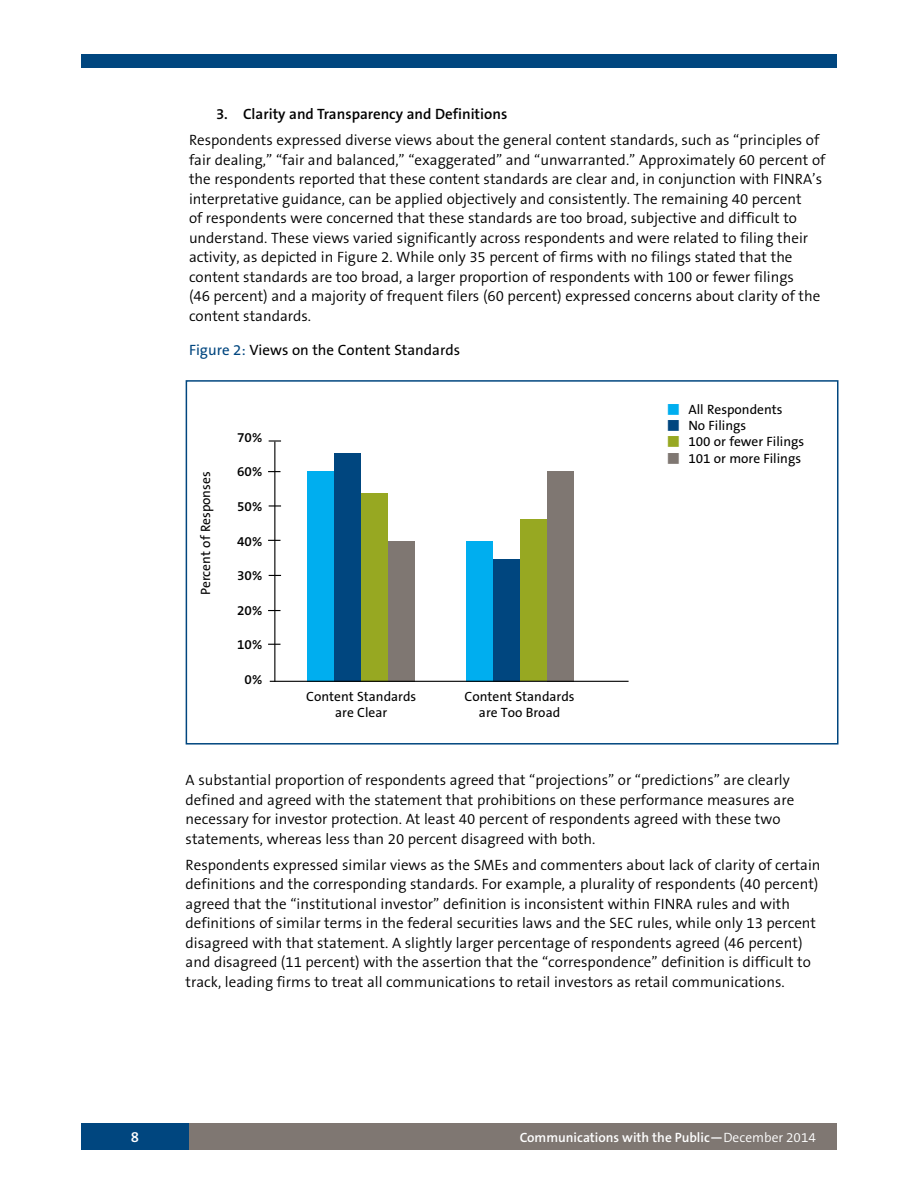
<style>
.page{position:relative;width:918px;height:1188px;background:#fff}
.page>*{position:absolute;margin:0;border:0;box-sizing:border-box;transform-origin:0 0}
.t1{font:300 15px/19.5px "The Sans B4";color:#000}
.t2{font:600 15px "The Sans B6";color:#000}
.t3{font:15px "The Sans B5 Plain";color:#000}
.t4{font:600 15px "The Sans B6";color:#fff}
.t5{font:13.5px/16.2px "The Sans B5 Plain";color:#000;text-align:center}
.t6{font:600 13.5px "The Sans B6";color:#fff}
.t7{font:600 13.5px "The Sans B6";color:#000}
.s1{color:#00467f}
.s2{font-family:"The Sans B4";font-weight:300}
</style>
<div class="page">
<div style="left:162px;top:1123px;width:675px;height:27px;background:#7f7772"></div>
<div style="left:81px;top:54px;width:756px;height:14px;background:#00467f"></div>
<div style="left:81px;top:1123px;width:108px;height:27px;background:#00467f"></div>
<div style="left:186px;top:380px;width:652px;height:365px;border:2px solid #00467f"></div>
<div style="left:307px;top:471px;width:27px;height:211px;background:#00aeef"></div>
<div style="left:334px;top:453px;width:27px;height:229px;background:#00467f"></div>
<div style="left:361px;top:493px;width:27px;height:189px;background:#97a822"></div>
<div style="left:388px;top:541px;width:27px;height:141px;background:#7f7772"></div>
<div style="left:466px;top:541px;width:27px;height:140px;background:#00aeef"></div>
<div style="left:493px;top:559px;width:27px;height:122px;background:#00467f"></div>
<div style="left:520px;top:519px;width:27px;height:162px;background:#97a822"></div>
<div style="left:547px;top:471px;width:27px;height:210px;background:#7f7772"></div>
<hr style="left:270px;top:681px;width:359px;height:1px;background:#000">
<hr style="left:274px;top:442px;width:1px;height:240px;background:#000">
<svg style="left:268px;top:471px;width:13px;height:1px"></svg>
<svg style="left:269px;top:505px;width:12px;height:2px"></svg>
<svg style="left:268px;top:540px;width:13px;height:1px"></svg>
<svg style="left:268px;top:610px;width:13px;height:1px"></svg>
<svg style="left:268px;top:644px;width:13px;height:1px"></svg>
<svg style="left:269px;top:440px;width:12px;height:2px"></svg>
<p class="t2" style="left:216px;top:106px;width:293px">3. Clarity and Transparency and Definitions</p>
<p class="t1" style="left:189px;top:131px;width:638px">Respondents expressed diverse views about the general content standards, such as “principles of fair dealing,” “fair and balanced,” “exaggerated” and “unwarranted.” Approximately 60 percent of the respondents reported that these content standards are clear and, in conjunction with FINRA’s interpretative guidance, can be applied objectively and consistently. The remaining 40 percent<br>of respondents were concerned that these standards are too broad, subjective and difficult to understand. These views varied significantly across respondents and were related to filing their activity, as depicted in Figure 2. While only 35 percent of firms with no filings stated that the content standards are too broad, a larger proportion of respondents with 100 or fewer filings<br>(46 percent) and a majority of frequent filers (60 percent) expressed concerns about clarity of the content standards.</p>
<p class="t3" style="left:189px;top:341px;width:273px"><span class="s1">Figure 2:</span> Views on the Content Standards</p>
<p class="t5" style="left:198px;top:595px;width:125px;rotate:-90deg">Percent of Responses</p>
<p class="t7" style="left:237px;top:430px;width:27px">70%</p>
<p class="t7" style="left:237px;top:465px;width:27px">60%</p>
<p class="t7" style="left:237px;top:499px;width:27px">50%</p>
<p class="t7" style="left:237px;top:534px;width:27px">40%</p>
<p class="t7" style="left:237px;top:568px;width:27px">30%</p>
<p class="t7" style="left:237px;top:603px;width:27px">20%</p>
<p class="t7" style="left:237px;top:637px;width:27px">10%</p>
<p class="t7" style="left:245px;top:672px;width:19px">0%</p>
<p class="t5" style="left:306px;top:689px;width:112px">Content Standards are Clear</p>
<p class="t5" style="left:465px;top:689px;width:112px">Content Standards are Too Broad</p>
<p class="t5" style="left:688px;top:402px;width:117px;text-align:left">All Respondents<br>No Filings<br>100 or fewer Filings<br>101 or more Filings</p>
<p class="t1" style="left:186px;top:771px;width:610px">A substantial proportion of respondents agreed that “projections” or “predictions” are clearly defined and agreed with the statement that prohibitions on these performance measures are necessary for investor protection. At least 40 percent of respondents agreed with these two statements, whereas less than 20 percent disagreed with both.</p>
<p class="t1" style="left:186px;top:856px;width:637px">Respondents expressed similar views as the SMEs and commenters about lack of clarity of certain definitions and the corresponding standards. For example, a plurality of respondents (40 percent) agreed that the “institutional investor” definition is inconsistent within FINRA rules and with definitions of similar terms in the federal securities laws and the SEC rules, while only 13 percent disagreed with that statement. A slightly larger percentage of respondents agreed (46 percent) and disagreed (11 percent) with the assertion that the “correspondence” definition is difficult to track, leading firms to treat all communications to retail investors as retail communications.</p>
<p class="t4" style="left:131px;top:1129px;width:10px">8</p>
<p class="t6" style="left:520px;top:1130px;width:298px">Communications with the Public—<span class="s2">December 2014</span></p>
</div>
